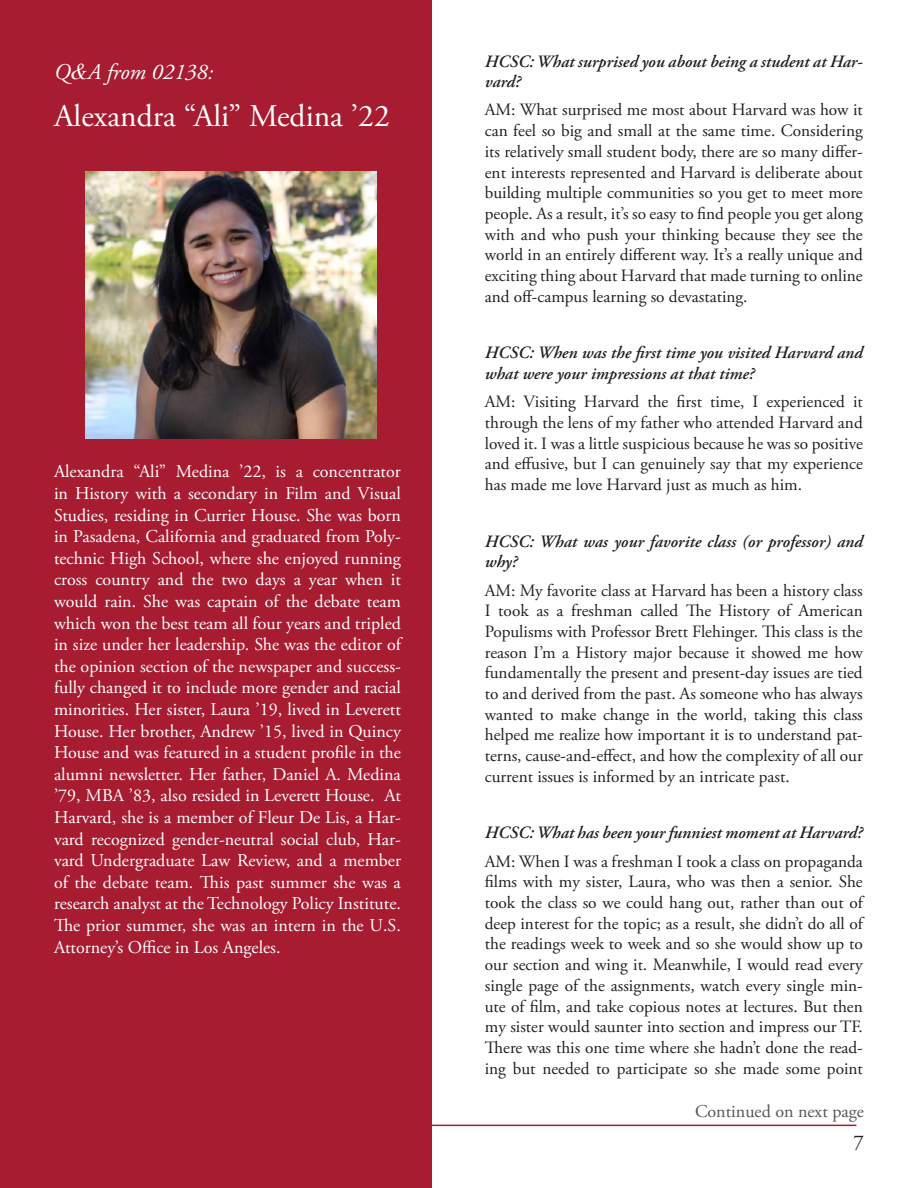
<style>
.page{position:relative;width:918px;height:1188px;background:#fff}
.page>*{position:absolute;margin:0;border:0;box-sizing:border-box;transform-origin:0 0}
.t1{font:31.5px "Adobe Garamond Pro";color:#fff}
.t2{font:italic 22.5px "Adobe Garamond Pro";color:#fff}
.t3{font:21px "Adobe Garamond Pro";color:#241f1f}
.t4{font:18px/21.6px "Adobe Garamond Pro";color:#fff;text-align:justify}
.t5{font:18px "Adobe Garamond Pro";color:#565656}
.t6{font:17.25px/20.7px "Adobe Garamond Pro";color:#241f1f;text-align:justify}
.t7{font:italic 600 17.25px/20.7px "Adobe Garamond Pro";color:#241f1f}
.s1{font-family:"Times New Roman"}
</style>
<div class="page">
<hr style="left:424px;top:1125px;width:432px;height:1px;background:#a81c31">
<div style="left:0;top:0;width:432px;height:1188px;background:#a81c31"></div>
<img style="left:85px;top:171px;width:292px;height:268px">
<h2 class="t2" style="left:54px;top:58px;width:161px">Q<span class="s1">&amp;</span>A from 02138:</h2>
<h1 class="t1" style="left:54px;top:98px;width:337px">Alexandra “Ali” Medina ’22</h1>
<p class="t4" style="left:54px;top:462px;width:348px">Alexandra “Ali” Medina ’22, is a concentrator in History with a secondary in Film and Visual Studies, residing in Currier House. She was born in Pasadena, California and graduated from Poly&shy;technic High School, where she enjoyed running cross country and the two days a year when it would rain. She was captain of the debate team which won the best team all four years and tripled in size under her leadership. She was the editor of the opinion section of the newspaper and success&shy;fully changed it to include more gender and racial minorities. Her sister, Laura ’19, lived in Leverett House. Her brother, Andrew ’15, lived in Quincy House and was featured in a student profile in the alumni newsletter. Her father, Daniel A. Medina ’79, MBA ’83, also resided in Leverett House. At Harvard, she is a member of Fleur De Lis, a Har&shy;vard recognized gender-neutral social club, Har&shy;vard Undergraduate Law Review, and a member of the debate team. This past summer she was a research analyst at the Technology Policy Institute.<br>The prior summer, she was an intern in the U.S.<br>Attorney’s Office in Los Angeles.</p>
<p class="t7" style="left:485px;top:51px;width:379px">HCSC: What surprised you about being a student at Har&shy;vard?</p>
<p class="t6" style="left:485px;top:100px;width:380px">AM: What surprised me most about Harvard was how it can feel so big and small at the same time. Considering its relatively small student body, there are so many differ&shy;ent interests represented and Harvard is deliberate about building multiple communities so you get to meet more people. As a result, it’s so easy to find people you get along with and who push your thinking because they see the world in an entirely different way. It’s a really unique and exciting thing about Harvard that made turning to online and off-campus learning so devastating.</p>
<p class="t7" style="left:485px;top:343px;width:380px">HCSC: When was the first time you visited Harvard and what were your impressions at that time?</p>
<p class="t6" style="left:485px;top:392px;width:380px">AM: Visiting Harvard the first time, I experienced it through the lens of my father who attended Harvard and loved it. I was a little suspicious because he was so positive and effusive, but I can genuinely say that my experience has made me love Harvard just as much as him.</p>
<p class="t7" style="left:485px;top:531px;width:380px">HCSC: What was your favorite class (or professor) and why?</p>
<p class="t6" style="left:485px;top:580px;width:380px">AM: My favorite class at Harvard has been a history class I took as a freshman called The History of American Populisms with Professor Brett Flehinger. This class is the reason I’m a History major because it showed me how fundamentally the present and present-day issues are tied to and derived from the past. As someone who has always wanted to make change in the world, taking this class helped me realize how important it is to understand pat&shy;terns, cause-and-effect, and how the complexity of all our current issues is informed by an intricate past.</p>
<p class="t7" style="left:485px;top:823px;width:379px">HCSC: What has been your funniest moment at Harvard?</p>
<p class="t6" style="left:485px;top:851px;width:380px">AM: When I was a freshman I took a class on propaganda films with my sister, Laura, who was then a senior. She took the class so we could hang out, rather than out of deep interest for the topic; as a result, she didn’t do all of the readings week to week and so she would show up to our section and wing it. Meanwhile, I would read every single page of the assignments, watch every single min&shy;ute of film, and take copious notes at lectures. But then my sister would saunter into section and impress our TF.<br>There was this one time where she hadn’t done the read&shy;ing but needed to participate so she made some point</p>
<p class="t5" style="left:695px;top:1100px;width:170px">Continued on next page</p>
<p class="t3" style="left:854px;top:1130px;width:12px">7</p>
</div>
